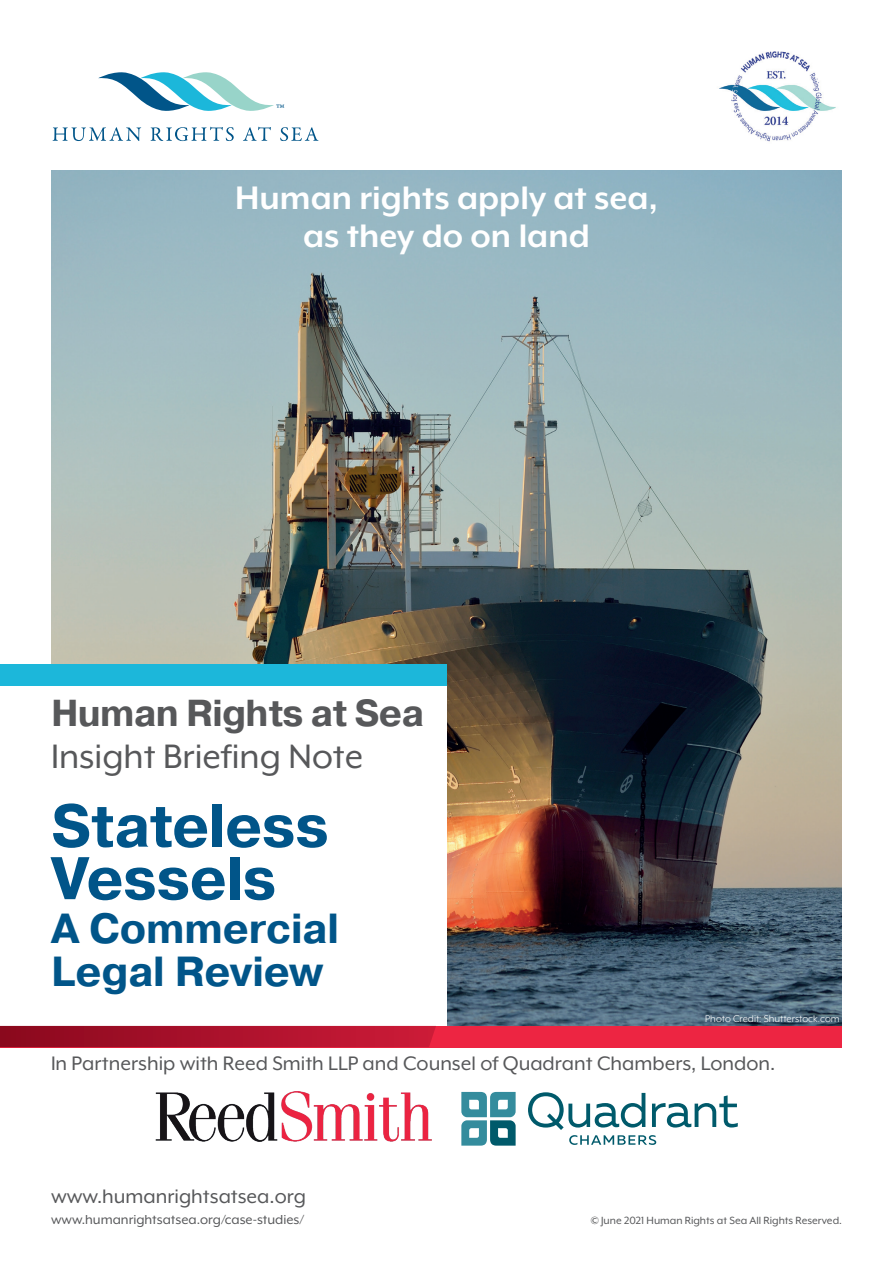
<style>
.page{position:relative;width:893px;height:1263px;background:#fff}
.page>*{position:absolute;margin:0;border:0;box-sizing:border-box;transform-origin:0 0}
.t1{font:700 60px/52.5px "Pragmatica";letter-spacing:-.01em;color:#015589}
.t2{font:700 42px/43.5px "Pragmatica";letter-spacing:-.005em;color:#015589}
.t3{font:39px "Mr Eaves XL Mod OT";color:#57585a}
.t4{font:700 37.5px/37.5px "Mr Eaves XL Mod OT";color:#fff;text-align:center}
.t5{font:700 37.5px "Pragmatica";letter-spacing:-.02em;color:#57585a}
.t6{font:22.5px "Mr Eaves XL Mod OT";color:#57585a}
.t7{font:20.7px "Garamond Premr Pro";color:#015589}
.t8{font:15px "Mr Eaves XL Mod OT";color:#57585a}
.t9{font:12px "Mr Eaves XL Mod OT";color:#57585a}
.t10{font:11.25px "Mr Eaves XL Mod OT";color:#fff}
</style>
<div class="page">
<img style="left:51px;top:170px;width:791px;height:856px">
<img style="left:719px;top:51px;width:117px;height:91px">
<div style="left:0;top:685px;width:446px;height:476px;background:#fff"></div>
<div style="left:0;top:664px;width:446px;height:21px;background:#1cb7da"></div>
<div style="left:0;top:1026px;width:842px;height:21px;background:#ed2542"></div>
<svg style="left:0;top:1026px;width:436px;height:21px;background:#ab112b"></svg>
<svg style="left:98px;top:72px;width:176px;height:39px"></svg>
<svg style="left:53px;top:127px;width:88px;height:14px"></svg>
<svg style="left:151px;top:127px;width:83px;height:14px"></svg>
<svg style="left:243px;top:127px;width:28px;height:14px"></svg>
<svg style="left:280px;top:127px;width:38px;height:14px"></svg>
<img style="left:155px;top:1092px;width:277px;height:49px">
<svg style="left:461px;top:1092px;width:55px;height:53px"></svg>
<svg style="left:528px;top:1092px;width:210px;height:53px"></svg>
<p class="t7" style="left:276px;top:98px;width:9px">™</p>
<h3 class="t4" style="left:235px;top:179px;width:424px">Human rights apply at sea, as they do on land</h3>
<h3 class="t5" style="left:51px;top:688px;width:375px">Human Rights at Sea</h3>
<h3 class="t3" style="left:51px;top:736px;width:314px">Insight Briefing Note</h3>
<h1 class="t1" style="left:51px;top:800px;width:279px">Stateless<br>Vessels</h1>
<h2 class="t2" style="left:51px;top:907px;width:290px">A Commercial<br>Legal Review</h2>
<p class="t10" style="left:705px;top:1013px;width:136px">Photo Credit: Shutterstock.com</p>
<p class="t6" style="left:51px;top:1052px;width:726px">In Partnership with Reed Smith LLP and Counsel of Quadrant Chambers, London.</p>
<p class="t6" style="left:51px;top:1185px;width:257px">www.humanrightsatsea.org</p>
<p class="t8" style="left:51px;top:1212px;width:255px">www.humanrightsatsea.org/case-studies/</p>
<p class="t9" style="left:591px;top:1215px;width:253px">© June 2021 Human Rights at Sea All Rights Reserved.</p>
</div>
